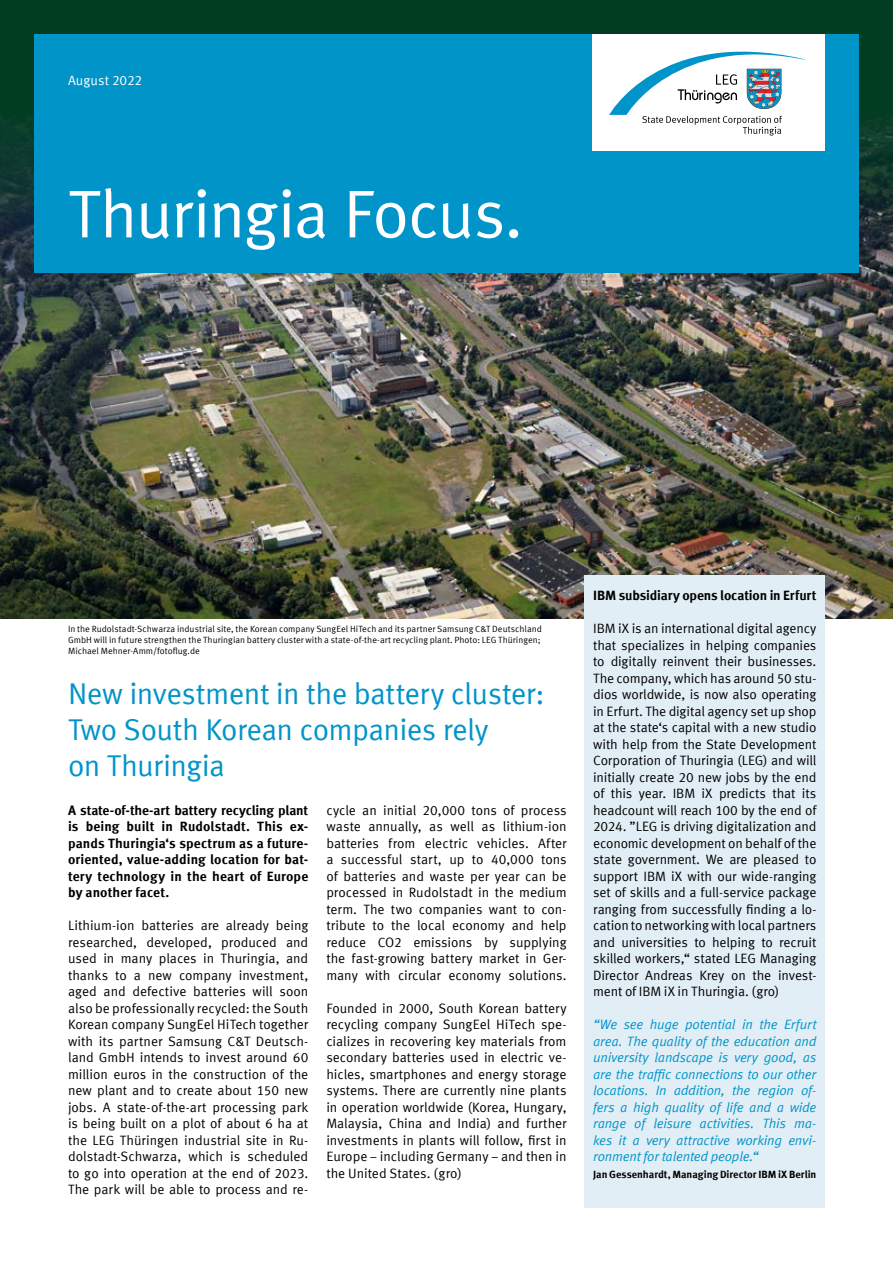
<style>
.page{position:relative;width:893px;height:1263px;background:#fff}
.page>*{position:absolute;margin:0;border:0;box-sizing:border-box;transform-origin:0 0}
.t1{font:67.5px "Meta Offc Pro Norm";letter-spacing:-.03em;color:#fff}
.t2{font:30px/36px "Meta Offc Pro Norm";letter-spacing:-.02em;color:#0094c9}
.t3{font:13.5px/16.5px "Meta Offc Pro Norm";letter-spacing:-.005em;color:#000;text-align:justify}
.t4{font:13.5px/16.5px "Meta Offc Pro Norm Ita";letter-spacing:-.015em;color:#0094c9;text-align:justify}
.t5{font:700 13.5px/16.5px "Meta Offc Pro";letter-spacing:.005em;color:#000;text-align:justify}
.t6{font:700 13.5px "Meta Offc Pro";letter-spacing:-.015em;color:#000}
.t7{font:13.5px "Meta Offc Pro Norm";color:#fff}
.t8{font:700 10.5px "Meta Offc Pro";letter-spacing:-.005em;color:#000}
.t9{font:9px/10.8px "Meta Offc Pro Norm";letter-spacing:.005em;color:#000}
.s1{font-family:"Myriad Pro"}
</style>
<div class="page">
<img style="left:0;top:225px;width:893px;height:394px">
<div style="left:0;top:0;width:893px;height:115px;background:#003d21"></div>
<div style="left:584px;top:575px;width:240px;height:633px;background:#e2eef6"></div>
<svg style="left:0;top:115px;width:893px;height:110px;background:#12362f"></svg>
<div style="left:34px;top:34px;width:825px;height:238px;background:#0094c9"></div>
<div style="left:592px;top:34px;width:233px;height:117px;background:#fff"></div>
<svg style="left:609px;top:51px;width:197px;height:85px"></svg>
<p class="t7" style="left:68px;top:70px;width:76px">August 2022</p>
<h1 class="t1" style="left:68px;top:163px;width:457px">Thuringia Focus.</h1>
<p class="t9" style="left:68px;top:623px;width:475px">In the Rudolstadt-Schwarza industrial site, the Korean company SungEel HiTech and its partner Samsung C&amp;T Deutschland<br>GmbH will in future strengthen the Thuringian battery cluster with a state-of-the-art recycling plant. Photo: LEG Thüringen;<br>Michael Mehner-Amm/fotoflug.de</p>
<h2 class="t2" style="left:68px;top:673px;width:478px">New investment in the battery cluster:<br>Two South Korean companies rely<br>on Thuringia</h2>
<p class="t5" style="left:68px;top:801px;width:242px">A state-of-the-art battery recycling plant is being built in Rudolstadt. This ex&shy;pands Thuringia‘s spectrum as a future&shy;oriented, value-adding location for bat&shy;tery technology in the heart of Europe by another facet.</p>
<p class="t3" style="left:68px;top:916px;width:242px">Lithium-ion batteries are already being researched, developed, produced and used in many places in Thuringia, and thanks to a new company investment, aged and defective batteries will soon also be professionally recycled: the South Korean company SungEel HiTech together with its partner Samsung C&amp;T Deutsch&shy;land GmbH intends to invest around 60 million euros in the construction of the new plant and to create about 150 new jobs. A state-of-the-art processing park is being built on a plot of about 6 ha at the LEG Thüringen industrial site in Ru&shy;dolstadt-Schwarza, which is scheduled to go into operation at the end of 2023.<br>The park will be able to process and re-</p>
<p class="t3" style="left:326px;top:801px;width:242px">cycle an initial 20,000 tons of process waste annually, as well as lithium-ion batteries from electric vehicles. After a successful start, up to 40,000 tons of batteries and waste per year can be processed in Rudolstadt in the medium term. The two companies want to con&shy;tribute to the local economy and help reduce CO2 emissions by supplying the fast-growing battery market in Ger&shy;many with circular economy solutions.</p>
<p class="t3" style="left:326px;top:999px;width:242px">Founded in 2000, South Korean battery recycling company SungEel HiTech spe&shy;cializes in recovering key materials from secondary batteries used in electric ve&shy;hicles, smartphones and energy storage systems. There are currently nine plants in operation worldwide (Korea, Hungary, Malaysia, China and India) and further investments in plants will follow, first in Europe <span class="s1">–</span> including Germany <span class="s1">–</span> and then in the United States. (gro)</p>
<p class="t6" style="left:593px;top:585px;width:225px">IBM subsidiary opens location in Erfurt</p>
<p class="t3" style="left:593px;top:620px;width:225px">IBM iX is an international digital agency that specializes in helping companies to digitally reinvent their businesses.<br>The company, which has around 50 stu&shy;dios worldwide, is now also operating in Erfurt. The digital agency set up shop at the state‘s capital with a new studio with help from the State Development Corporation of Thuringia (LEG) and will initially create 20 new jobs by the end of this year. IBM iX predicts that its headcount will reach 100 by the end of 2024. ”LEG is driving digitalization and economic development on behalf of the state government. We are pleased to support IBM iX with our wide-ranging set of skills and a full-service package ranging from successfully finding a lo&shy;cation to networking with local partners and universities to helping to recruit skilled workers,“ stated LEG Managing Director Andreas Krey on the invest&shy;ment of IBM iX in Thuringia. (gro)</p>
<p class="t4" style="left:593px;top:1015px;width:225px">“We see huge potential in the Erfurt area. The quality of the education and university landscape is very good, as are the traffic connections to our other locations. In addition, the region of&shy;fers a high quality of life and a wide range of leisure activities. This ma&shy;kes it a very attractive working envi&shy;ronment for talented people.“</p>
<p class="t8" style="left:593px;top:1166px;width:225px">Jan Gessenhardt, Managing Director IBM iX Berlin</p>
</div>
